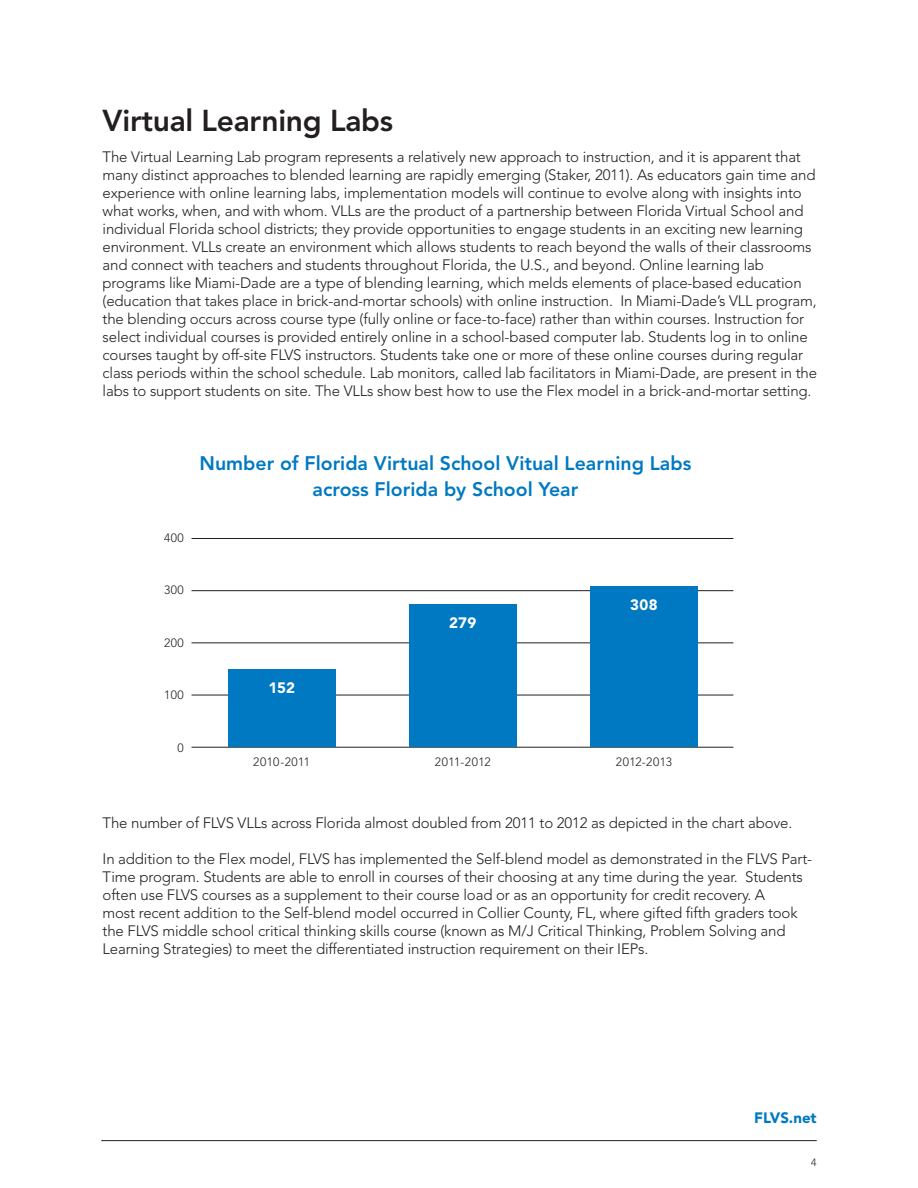
<style>
.page{position:relative;width:918px;height:1188px;background:#fff}
.page>*{position:absolute;margin:0;border:0;box-sizing:border-box;transform-origin:0 0}
.B_Heads{font:800 30px "Avenir LT Std";letter-spacing:-.01em;color:#231f20}
.t1{font:800 19.5px/25.5px "Avenir LT Std";color:#0079c2;text-align:center}
.Body_main{font:300 15px/18px "Avenir LT Std";letter-spacing:-.01em;color:#231f20}
.Body_main-2{font:900 15px "Avenir LT Std";letter-spacing:.02em;color:#fff}
.t2{font:900 15px "Avenir LT Std";color:#0079c2}
.t3{font:300 12px "Avenir LT Std";letter-spacing:.03em;color:#231f20}
.t4{font:300 10.5px "Avenir LT Std";color:#231f20}
</style>
<div class="page">
<hr style="left:101px;top:1140px;width:716px;height:1px;background:#231f20">
<hr style="left:192px;top:538px;width:541px;height:1px;background:#231f20">
<hr style="left:192px;top:590px;width:541px;height:1px;background:#231f20">
<hr style="left:192px;top:643px;width:541px;height:1px;background:#231f20">
<hr style="left:192px;top:695px;width:541px;height:1px;background:#231f20">
<hr style="left:192px;top:747px;width:541px;height:1px;background:#231f20">
<div style="left:228px;top:670px;width:108px;height:77px;background:#0079c2"></div>
<div style="left:409px;top:605px;width:108px;height:142px;background:#0079c2"></div>
<div style="left:590px;top:587px;width:108px;height:160px;background:#0079c2"></div>
<p class="B_Heads" style="left:103px;top:103px;width:292px">Virtual Learning Labs</p>
<p class="Body_main" style="left:103px;top:148px;width:716px">The Virtual Learning Lab program represents a relatively new approach to instruction, and it is apparent that many distinct approaches to blended learning are rapidly emerging (Staker, 2011). As educators gain time and experience with online learning labs, implementation models will continue to evolve along with insights into what works, when, and with whom. VLLs are the product of a partnership between Florida Virtual School and individual Florida school districts; they provide opportunities to engage students in an exciting new learning environment. VLLs create an environment which allows students to reach beyond the walls of their classrooms and connect with teachers and students throughout Florida, the U.S., and beyond. Online learning lab programs like Miami-Dade are a type of blending learning, which melds elements of place-based education (education that takes place in brick-and-mortar schools) with online instruction. In Miami-Dade’s VLL program, the blending occurs across course type (fully online or face-to-face) rather than within courses. Instruction for select individual courses is provided entirely online in a school-based computer lab. Students log in to online courses taught by off-site FLVS instructors. Students take one or more of these online courses during regular class periods within the school schedule. Lab monitors, called lab facilitators in Miami-Dade, are present in the labs to support students on site. The VLLs show best how to use the Flex model in a brick-and-mortar setting.</p>
<p class="t3" style="left:164px;top:531px;width:21px">400</p>
<p class="t3" style="left:164px;top:583px;width:21px">300</p>
<p class="t3" style="left:164px;top:636px;width:21px">200</p>
<p class="t3" style="left:164px;top:688px;width:21px">100</p>
<p class="t3" style="left:177px;top:741px;width:8px">0</p>
<p class="t1" style="left:200px;top:451px;width:493px">Number of Florida Virtual School Vitual Learning Labs across Florida by School Year</p>
<p class="Body_main-2" style="left:268px;top:679px;width:28px">152</p>
<p class="t3" style="left:253px;top:755px;width:58px">2010-2011</p>
<p class="Body_main-2" style="left:449px;top:614px;width:29px">279</p>
<p class="t3" style="left:435px;top:755px;width:57px">2011-2012</p>
<p class="Body_main-2" style="left:630px;top:596px;width:29px">308</p>
<p class="t3" style="left:616px;top:755px;width:58px">2012-2013</p>
<p class="Body_main" style="left:103px;top:814px;width:691px">The number of FLVS VLLs across Florida almost doubled from 2011 to 2012 as depicted in the chart above.</p>
<p class="Body_main" style="left:103px;top:850px;width:711px">In addition to the Flex model, FLVS has implemented the Self-blend model as demonstrated in the FLVS Part-Time program. Students are able to enroll in courses of their choosing at any time during the year. Students often use FLVS courses as a supplement to their course load or as an opportunity for credit recovery. A<br>most recent addition to the Self-blend model occurred in Collier County, FL, where gifted fifth graders took the FLVS middle school critical thinking skills course (known as M/J Critical Thinking, Problem Solving and Learning Strategies) to meet the differentiated instruction requirement on their IEPs.</p>
<p class="t2" style="left:754px;top:1109px;width:64px">FLVS.net</p>
<p class="t4" style="left:811px;top:1156px;width:7px">4</p>
</div>
